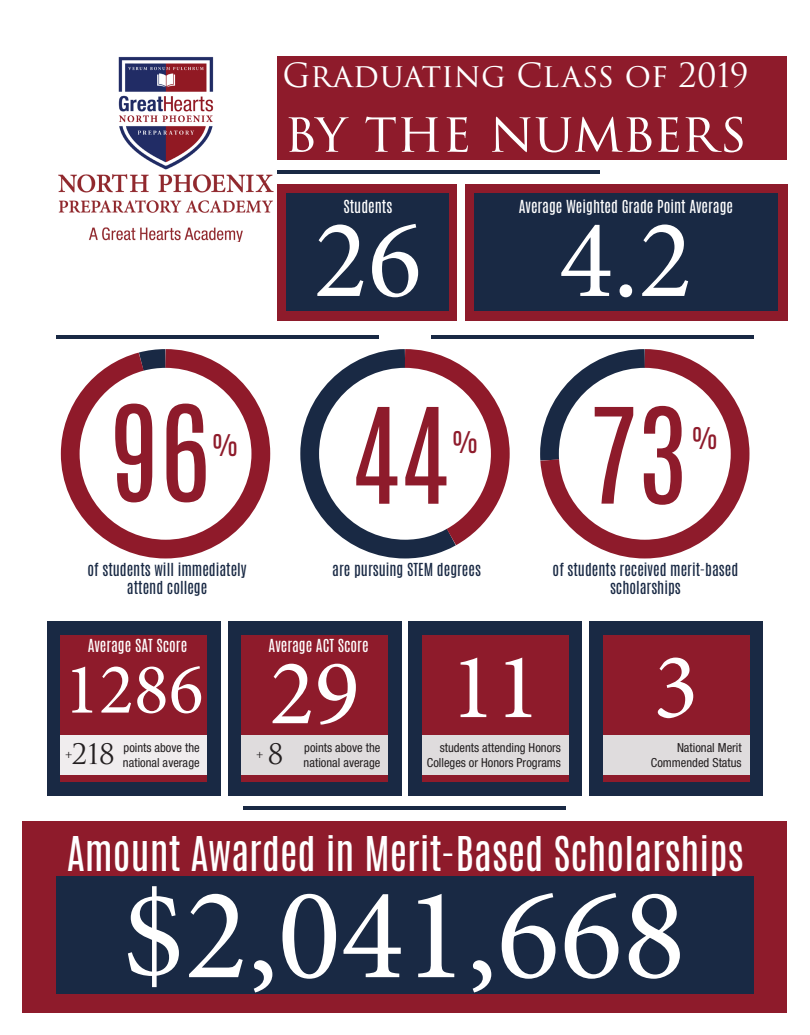
<style>
.page{position:relative;width:810px;height:1035px;background:#fff}
.page>*{position:absolute;margin:0;border:0;box-sizing:border-box;transform-origin:0 0}
.t1{font:131.25px "Minion Pro";color:#fff}
.t2{font:112.5px "Antonio";color:#8e1b2b}
.t3{font:112.5px "Minion Pro";color:#fff}
.t4{font:93.75px "Minion Pro";color:#fff}
.t5{font:72.5px "Minion Pro";color:#fff}
.t6{font:53.75px "Trajan Pro 3";letter-spacing:-.005em;color:#fff}
.t7{font:40px "Antonio";color:#fff}
.t8{font:32.5px "Trajan Pro 3";color:#fff}
.t9{font:27.5px "Trajan Pro 3";color:#231f20}
.t10{font:25px "Antonio";color:#8e1b2b}
.t11{font:15px/18px "Antonio";color:#192944;text-align:center}
.t12{font:15px "Antonio";color:#fff}
.t13{font:condensed 12.5px/15px "Helvetica Neue LT Std";color:#231f20;text-align:right}
.t14{font:12.5px "Minion Pro";color:#231f20}
</style>
<div class="page">
<div style="left:278px;top:56px;width:510px;height:103px;background:#8e1b2b"></div>
<img style="left:58px;top:56px;width:216px;height:185px">
<div style="left:465px;top:184px;width:323px;height:136px;background:#8e1b2b"></div>
<div style="left:474px;top:193px;width:304px;height:118px;background:#192944"></div>
<div style="left:22px;top:821px;width:766px;height:191px;background:#8e1b2b"></div>
<div style="left:56px;top:876px;width:698px;height:118px;background:#192944"></div>
<div style="left:47px;top:621px;width:174px;height:175px;background:#192944"></div>
<div style="left:61px;top:635px;width:146px;height:146px;background:#8e1b2b"></div>
<hr style="left:278px;top:170px;width:322px;height:3px;background:#192944">
<div style="left:61px;top:735px;width:146px;height:40px;background:#f0edee"></div>
<div style="left:228px;top:621px;width:173px;height:175px;background:#192944"></div>
<div style="left:242px;top:635px;width:146px;height:146px;background:#8e1b2b"></div>
<div style="left:242px;top:735px;width:146px;height:40px;background:#dfdcdd"></div>
<div style="left:409px;top:621px;width:173px;height:175px;background:#192944"></div>
<div style="left:422px;top:635px;width:146px;height:146px;background:#8e1b2b"></div>
<div style="left:422px;top:735px;width:146px;height:40px;background:#dfdcdd"></div>
<div style="left:589px;top:621px;width:174px;height:175px;background:#192944"></div>
<div style="left:603px;top:635px;width:146px;height:146px;background:#8e1b2b"></div>
<div style="left:603px;top:735px;width:146px;height:40px;background:#dfdcdd"></div>
<hr style="left:244px;top:807px;width:322px;height:3px;background:#192944">
<div style="left:278px;top:184px;width:180px;height:137px;background:#8e1b2b"></div>
<div style="left:286px;top:193px;width:163px;height:118px;background:#192944"></div>
<hr style="left:431px;top:335px;width:323px;height:3px;background:#192944">
<hr style="left:56px;top:335px;width:323px;height:3px;background:#192944">
<svg style="left:540px;top:349px;width:210px;height:210px"></svg>
<svg style="left:300px;top:351px;width:86px;height:206px"></svg>
<svg style="left:60px;top:349px;width:211px;height:210px"></svg>
<svg style="left:386px;top:349px;width:124px;height:210px"></svg>
<p class="t8" style="left:282px;top:53px;width:468px">GRADUATING CLASS OF 2019</p>
<p class="t6" style="left:284px;top:95px;width:464px">BY THE NUMBERS</p>
<p class="t2" style="left:112px;top:371px;width:100px">96</p>
<p class="t10" style="left:212px;top:427px;width:28px">%</p>
<p class="t11" style="left:87px;top:560px;width:161px">of students will immediately</p>
<p class="t11" style="left:127px;top:578px;width:82px">attend college</p>
<p class="t12" style="left:343px;top:196px;width:50px">Students</p>
<p class="t3" style="left:314px;top:185px;width:110px">26</p>
<p class="t12" style="left:519px;top:196px;width:216px">Average Weighted Grade Point Average</p>
<p class="t3" style="left:559px;top:185px;width:135px">4.2</p>
<p class="t2" style="left:588px;top:373px;width:100px">73</p>
<p class="t2" style="left:351px;top:373px;width:100px">44</p>
<p class="t10" style="left:452px;top:424px;width:28px">%</p>
<p class="t10" style="left:691px;top:420px;width:28px">%</p>
<p class="t11" style="left:332px;top:560px;width:150px">are pursuing STEM degrees</p>
<p class="t11" style="left:553px;top:560px;width:187px">of students received merit-based scholarships</p>
<p class="t12" style="left:88px;top:635px;width:101px">Average SAT Score</p>
<p class="t12" style="left:269px;top:635px;width:101px">Average ACT Score</p>
<p class="t5" style="left:64px;top:641px;width:141px">1286</p>
<p class="t4" style="left:270px;top:630px;width:91px">29</p>
<p class="t14" style="left:65px;top:746px;width:9px">+</p>
<p class="t9" style="left:72px;top:735px;width:44px">218</p>
<p class="t14" style="left:256px;top:746px;width:9px">+</p>
<p class="t9" style="left:268px;top:735px;width:18px">8</p>
<p class="t13" style="left:124px;top:740px;width:78px">points above the</p>
<p class="t13" style="left:123px;top:755px;width:78px">national average</p>
<p class="t13" style="left:304px;top:740px;width:78px">points above the</p>
<p class="t13" style="left:304px;top:755px;width:78px">national average</p>
<p class="t4" style="left:450px;top:624px;width:91px">11</p>
<p class="t4" style="left:654px;top:624px;width:46px">3</p>
<p class="t13" style="left:427px;top:740px;width:136px">students attending Honors<br>Colleges or Honors Programs</p>
<p class="t13" style="left:677px;top:740px;width:66px">National Merit</p>
<p class="t13" style="left:651px;top:755px;width:92px">Commended Status</p>
<p class="t7" style="left:67px;top:824px;width:678px">Amount Awarded in Merit-Based Scholarships</p>
<p class="t1" style="left:122px;top:847px;width:565px">$2,041,668</p>
</div>
